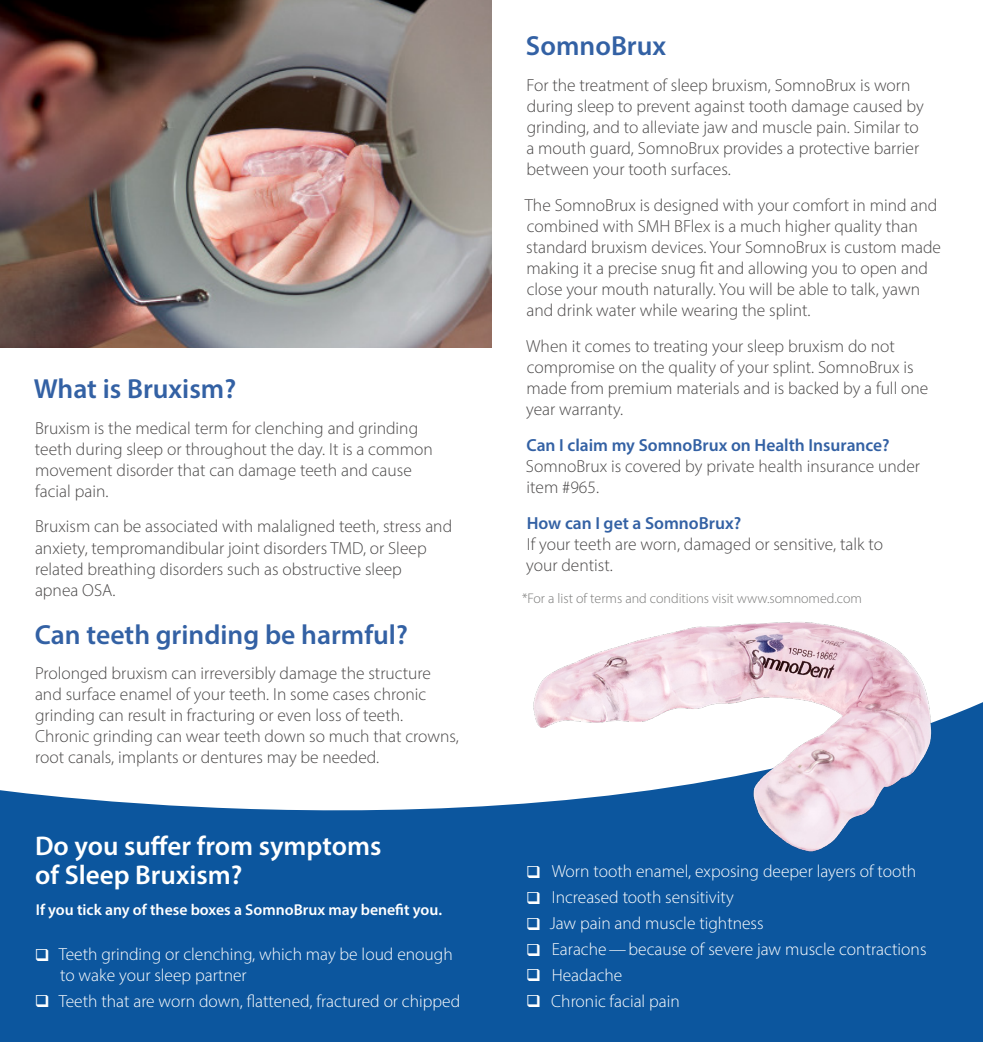
<style>
.page{position:relative;width:983px;height:1042px;background:#fff}
.page>*{position:absolute;margin:0;border:0;box-sizing:border-box;transform-origin:0 0}
.Body{font:600 27.65px "Myriad Pro";color:#3361a4}
.Body-2{font:600 27.12px/29.1px "Myriad Pro";color:#fff}
.Body-3{font:300 17.5px/21px "Myriad Pro";color:#4a4848}
.Body-4{font:300 17.5px/21px "Myriad Pro";color:#fff}
.Body-5{font:600 15.75px "Myriad Pro";color:#fff}
.Body-6{font:300 14px "Myriad Pro";color:#787877}
.s1{font-weight:600;color:#3361a4}
</style>
<div class="page">
<svg style="left:0;top:702px;width:982px;height:340px;fill:#0c569e"></svg>
<img style="left:0;top:0;width:491px;height:348px">
<img style="left:526px;top:622px;width:421px;height:242px">
<svg style="left:36px;top:949px;width:12px;height:12px"></svg>
<svg style="left:527px;top:866px;width:12px;height:12px"></svg>
<svg style="left:527px;top:891px;width:12px;height:13px"></svg>
<svg style="left:527px;top:917px;width:12px;height:12px"></svg>
<svg style="left:527px;top:943px;width:12px;height:12px"></svg>
<svg style="left:527px;top:969px;width:12px;height:12px"></svg>
<svg style="left:36px;top:995px;width:12px;height:12px"></svg>
<svg style="left:527px;top:995px;width:12px;height:12px"></svg>
<p class="Body" style="left:34px;top:371px;width:204px">What is Bruxism?</p>
<p class="Body-3" style="left:35px;top:417px;width:399px">Bruxism is the medical term for clenching and grinding teeth during sleep or throughout the day. It is a common movement disorder that can damage teeth and cause facial pain.</p>
<p class="Body-3" style="left:35px;top:516px;width:418px">Bruxism can be associated with malaligned teeth, stress and anxiety, tempromandibular joint disorders TMD, or Sleep related breathing disorders such as obstructive sleep<br>apnea OSA.</p>
<p class="Body" style="left:35px;top:617px;width:374px">Can teeth grinding be harmful?</p>
<p class="Body-3" style="left:35px;top:663px;width:425px">Prolonged bruxism can irreversibly damage the structure and surface enamel of your teeth. In some cases chronic grinding can result in fracturing or even loss of teeth.<br>Chronic grinding can wear teeth down so much that crowns, root canals, implants or dentures may be needed.</p>
<p class="Body-2" style="left:35px;top:831px;width:348px">Do you suffer from symptoms of Sleep Bruxism?</p>
<p class="Body-5" style="left:36px;top:900px;width:408px">If you tick any of these boxes a SomnoBrux may benefit you.</p>
<p class="Body-4" style="left:59px;top:944px;width:395px">Teeth grinding or clenching, which may be loud enough to wake your sleep partner</p>
<p class="Body-4" style="left:59px;top:991px;width:403px">Teeth that are worn down, flattened, fractured or chipped</p>
<p class="Body" style="left:526px;top:29px;width:142px">SomnoBrux</p>
<p class="Body-3" style="left:526px;top:75px;width:398px">For the treatment of sleep bruxism, SomnoBrux is worn during sleep to prevent against tooth damage caused by grinding, and to alleviate jaw and muscle pain. Similar to a mouth guard, SomnoBrux provides a protective barrier between your tooth surfaces.</p>
<p class="Body-3" style="left:524px;top:195px;width:417px">The SomnoBrux is designed with your comfort in mind and combined with SMH BFlex is a much higher quality than standard bruxism devices. Your SomnoBrux is custom made making it a precise snug fit and allowing you to open and close your mouth naturally. You will be able to talk, yawn and drink water while wearing the splint.</p>
<p class="Body-3" style="left:526px;top:336px;width:403px">When it comes to treating your sleep bruxism do not compromise on the quality of your splint. SomnoBrux is made from premium materials and is backed by a full one year warranty.</p>
<p class="Body-3" style="left:525px;top:434px;width:395px"><span class="s1">Can I claim my SomnoBrux on Health Insurance?<br></span>SomnoBrux is covered by private health insurance under item #965.</p>
<p class="Body-3" style="left:526px;top:512px;width:358px"><span class="s1">How can I get a SomnoBrux?<br></span>If your teeth are worn, damaged or sensitive, talk to your dentist.</p>
<p class="Body-6" style="left:522px;top:589px;width:341px">*For a list of terms and conditions visit www.somnomed.com</p>
<p class="Body-4" style="left:551px;top:861px;width:366px">Worn tooth enamel, exposing deeper layers of tooth</p>
<p class="Body-4" style="left:551px;top:887px;width:183px">Increased tooth sensitivity</p>
<p class="Body-4" style="left:549px;top:913px;width:215px">Jaw pain and muscle tightness</p>
<p class="Body-4" style="left:551px;top:939px;width:376px">Earache—because of severe jaw muscle contractions</p>
<p class="Body-4" style="left:551px;top:965px;width:72px">Headache</p>
<p class="Body-4" style="left:551px;top:991px;width:130px">Chronic facial pain</p>
</div>
